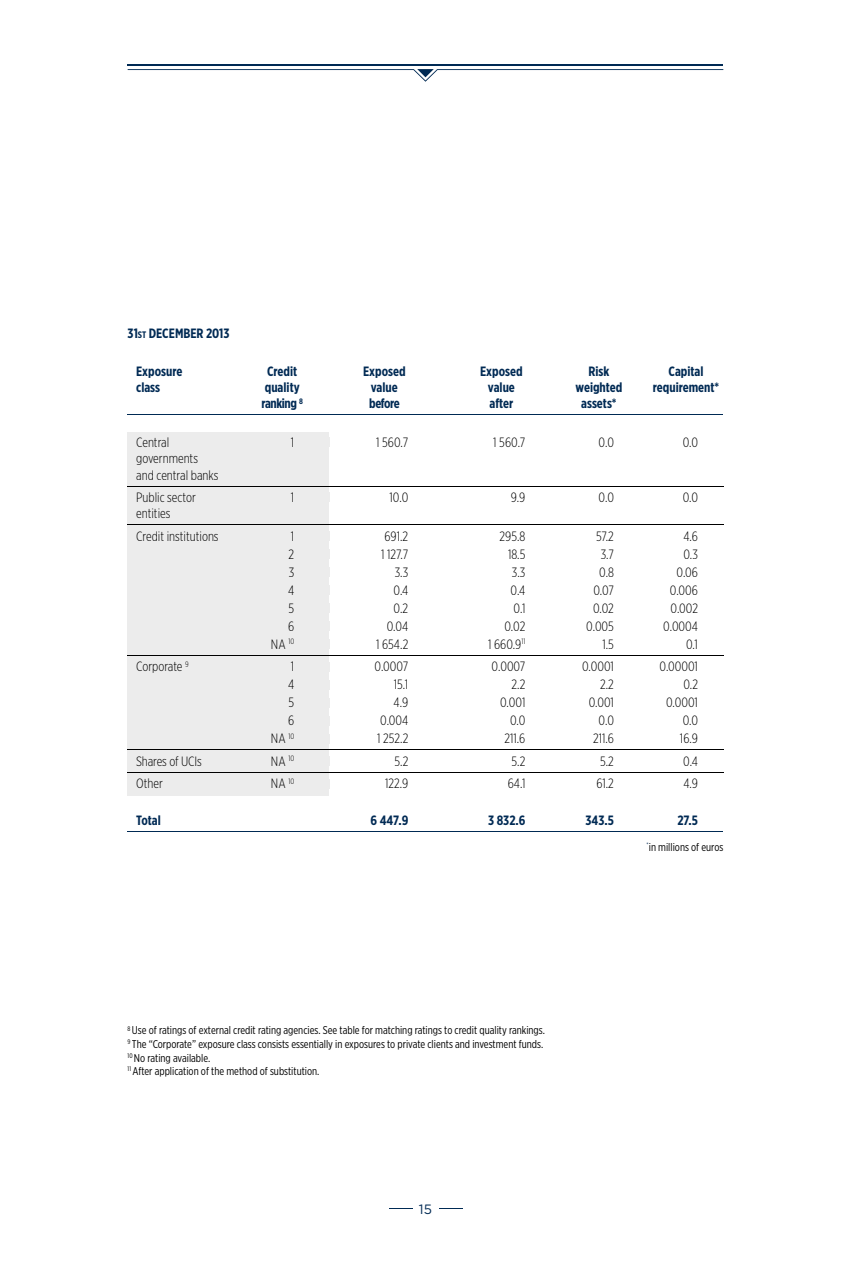
<style>
.page{position:relative;width:851px;height:1263px;background:#fff}
.page>*{position:absolute;margin:0;border:0;box-sizing:border-box;transform-origin:0 0}
.t1{font:300 13.5px/16.2px "Gotham X Narrow";color:#000}
.t2{font:700 13.5px "Gotham X Narrow";color:#002a54}
.t3{font:700 13.5px "Gotham X Narrow";letter-spacing:-.03em;color:#002a54}
.t4{font:13.5px "Gotham";color:#002a54}
.t5{font:11.25px/13.5px "Gotham X Narrow";color:#000}
.s1{font-size:9.45px}
</style>
<div class="page">
<hr style="left:128px;top:64px;width:595px;height:2px;background:#002a54">
<svg style="left:128px;top:69px;width:595px;height:13px"></svg>
<hr style="left:389px;top:1208px;width:73px;height:1px;background:#002a54">
<div style="left:412px;top:1199px;width:26px;height:18px;background:#fff"></div>
<hr style="left:128px;top:415px;width:595px;height:1px;background:#002a54">
<div style="left:128px;top:433px;width:201px;height:363px;background:#ececec"></div>
<hr style="left:329px;top:486px;width:394px;height:1px;background:#000">
<hr style="left:128px;top:486px;width:201px;height:1px;background:#000">
<hr style="left:329px;top:525px;width:394px;height:1px;background:#000">
<hr style="left:128px;top:525px;width:201px;height:1px;background:#000">
<hr style="left:329px;top:655px;width:394px;height:1px;background:#000">
<hr style="left:128px;top:655px;width:201px;height:1px;background:#000">
<hr style="left:329px;top:750px;width:394px;height:1px;background:#000">
<hr style="left:128px;top:750px;width:201px;height:1px;background:#000">
<hr style="left:329px;top:772px;width:394px;height:1px;background:#000">
<hr style="left:128px;top:772px;width:201px;height:1px;background:#000">
<hr style="left:128px;top:831px;width:595px;height:1px;background:#002a54">
<p class="t2" style="left:128px;top:325px;width:103px">31<span class="s1">ST</span> DECEMBER 2013</p>
<p class="t2" style="left:136px;top:363px;width:48px">Exposure</p>
<p class="t2" style="left:267px;top:363px;width:32px">Credit</p>
<p class="t2" style="left:363px;top:363px;width:44px">Exposed</p>
<p class="t2" style="left:480px;top:363px;width:44px">Exposed</p>
<p class="t2" style="left:588px;top:363px;width:22px">Risk</p>
<p class="t2" style="left:668px;top:363px;width:37px">Capital</p>
<p class="t2" style="left:136px;top:379px;width:25px">class</p>
<p class="t2" style="left:265px;top:379px;width:36px">quality</p>
<p class="t2" style="left:371px;top:379px;width:28px">value</p>
<p class="t2" style="left:488px;top:379px;width:28px">value</p>
<p class="t2" style="left:575px;top:379px;width:48px">weighted</p>
<p class="t2" style="left:652px;top:379px;width:68px">requirement*</p>
<p class="t3" style="left:261px;top:395px;width:43px">ranking <sup>8</sup></p>
<p class="t2" style="left:369px;top:395px;width:32px">before</p>
<p class="t2" style="left:489px;top:395px;width:25px">after</p>
<p class="t2" style="left:581px;top:395px;width:37px">assets*</p>
<p class="t1" style="left:136px;top:434px;width:35px">Central</p>
<p class="t1" style="left:291px;top:434px;width:5px">1</p>
<p class="t1" style="left:376px;top:434px;width:34px">1 560.7</p>
<p class="t1" style="left:493px;top:434px;width:34px">1 560.7</p>
<p class="t1" style="left:598px;top:434px;width:17px">0.0</p>
<p class="t1" style="left:682px;top:434px;width:17px">0.0</p>
<p class="t1" style="left:136px;top:450px;width:84px">governments and central banks</p>
<p class="t1" style="left:136px;top:489px;width:61px">Public sector</p>
<p class="t1" style="left:291px;top:489px;width:5px">1</p>
<p class="t1" style="left:389px;top:489px;width:20px">10.0</p>
<p class="t1" style="left:511px;top:489px;width:16px">9.9</p>
<p class="t1" style="left:598px;top:489px;width:17px">0.0</p>
<p class="t1" style="left:682px;top:489px;width:17px">0.0</p>
<p class="t1" style="left:136px;top:502px;width:84px;line-height:22.5px">entities<br>Credit institutions</p>
<p class="t1" style="left:291px;top:528px;width:5px">1</p>
<p class="t1" style="left:384px;top:528px;width:25px">691.2</p>
<p class="t1" style="left:499px;top:528px;width:27px">295.8</p>
<p class="t1" style="left:596px;top:528px;width:19px">57.2</p>
<p class="t1" style="left:683px;top:528px;width:16px">4.6</p>
<p class="t1" style="left:288px;top:546px;width:7px">2</p>
<p class="t1" style="left:381px;top:546px;width:29px">1 127.7</p>
<p class="t1" style="left:508px;top:546px;width:19px">18.5</p>
<p class="t1" style="left:600px;top:546px;width:15px">3.7</p>
<p class="t1" style="left:683px;top:546px;width:16px">0.3</p>
<p class="t1" style="left:289px;top:564px;width:7px">3</p>
<p class="t1" style="left:394px;top:564px;width:15px">3.3</p>
<p class="t1" style="left:511px;top:564px;width:15px">3.3</p>
<p class="t1" style="left:599px;top:564px;width:16px">0.8</p>
<p class="t1" style="left:676px;top:564px;width:23px">0.06</p>
<p class="t1" style="left:288px;top:582px;width:8px">4</p>
<p class="t1" style="left:393px;top:582px;width:16px">0.4</p>
<p class="t1" style="left:510px;top:582px;width:16px">0.4</p>
<p class="t1" style="left:593px;top:582px;width:22px">0.07</p>
<p class="t1" style="left:669px;top:582px;width:30px">0.006</p>
<p class="t1" style="left:288px;top:600px;width:7px">5</p>
<p class="t1" style="left:393px;top:600px;width:16px">0.2</p>
<p class="t1" style="left:513px;top:600px;width:13px">0.1</p>
<p class="t1" style="left:593px;top:600px;width:22px">0.02</p>
<p class="t1" style="left:670px;top:600px;width:29px">0.002</p>
<p class="t1" style="left:288px;top:618px;width:8px">6</p>
<p class="t1" style="left:387px;top:618px;width:23px">0.04</p>
<p class="t1" style="left:504px;top:618px;width:22px">0.02</p>
<p class="t1" style="left:586px;top:618px;width:29px">0.005</p>
<p class="t1" style="left:663px;top:618px;width:36px">0.0004</p>
<p class="t1" style="left:271px;top:636px;width:25px">NA <sup>10</sup></p>
<p class="t1" style="left:376px;top:636px;width:34px">1 654.2</p>
<p class="t1" style="left:488px;top:636px;width:39px">1 660.9<sup>11</sup></p>
<p class="t1" style="left:602px;top:636px;width:13px">1.5</p>
<p class="t1" style="left:686px;top:636px;width:13px">0.1</p>
<p class="t1" style="left:136px;top:658px;width:54px">Corporate <sup>9</sup></p>
<p class="t1" style="left:291px;top:658px;width:5px">1</p>
<p class="t1" style="left:374px;top:658px;width:35px">0.0007</p>
<p class="t1" style="left:491px;top:658px;width:35px">0.0007</p>
<p class="t1" style="left:582px;top:658px;width:33px">0.0001</p>
<p class="t1" style="left:659px;top:658px;width:40px">0.00001</p>
<p class="t1" style="left:288px;top:676px;width:8px">4</p>
<p class="t1" style="left:394px;top:676px;width:16px">15.1</p>
<p class="t1" style="left:511px;top:676px;width:15px">2.2</p>
<p class="t1" style="left:600px;top:676px;width:15px">2.2</p>
<p class="t1" style="left:683px;top:676px;width:16px">0.2</p>
<p class="t1" style="left:288px;top:694px;width:7px">5</p>
<p class="t1" style="left:393px;top:694px;width:16px">4.9</p>
<p class="t1" style="left:500px;top:694px;width:27px">0.001</p>
<p class="t1" style="left:588px;top:694px;width:27px">0.001</p>
<p class="t1" style="left:666px;top:694px;width:33px">0.0001</p>
<p class="t1" style="left:288px;top:712px;width:8px">6</p>
<p class="t1" style="left:380px;top:712px;width:30px">0.004</p>
<p class="t1" style="left:510px;top:712px;width:17px">0.0</p>
<p class="t1" style="left:598px;top:712px;width:17px">0.0</p>
<p class="t1" style="left:682px;top:712px;width:17px">0.0</p>
<p class="t1" style="left:271px;top:730px;width:25px">NA <sup>10</sup></p>
<p class="t1" style="left:377px;top:730px;width:33px">1 252.2</p>
<p class="t1" style="left:504px;top:730px;width:22px">211.6</p>
<p class="t1" style="left:593px;top:730px;width:22px">211.6</p>
<p class="t1" style="left:679px;top:730px;width:20px">16.9</p>
<p class="t1" style="left:136px;top:753px;width:67px">Shares of UCIs</p>
<p class="t1" style="left:271px;top:753px;width:25px">NA <sup>10</sup></p>
<p class="t1" style="left:394px;top:753px;width:15px">5.2</p>
<p class="t1" style="left:511px;top:753px;width:15px">5.2</p>
<p class="t1" style="left:600px;top:753px;width:15px">5.2</p>
<p class="t1" style="left:683px;top:753px;width:16px">0.4</p>
<p class="t1" style="left:136px;top:775px;width:28px">Other</p>
<p class="t1" style="left:271px;top:775px;width:25px">NA <sup>10</sup></p>
<p class="t1" style="left:385px;top:775px;width:25px">122.9</p>
<p class="t1" style="left:507px;top:775px;width:19px">64.1</p>
<p class="t1" style="left:596px;top:775px;width:19px">61.2</p>
<p class="t1" style="left:683px;top:775px;width:16px">4.9</p>
<p class="t2" style="left:136px;top:812px;width:26px">Total</p>
<p class="t2" style="left:370px;top:812px;width:39px">6 447.9</p>
<p class="t2" style="left:488px;top:812px;width:39px">3 832.6</p>
<p class="t2" style="left:585px;top:812px;width:30px">343.5</p>
<p class="t2" style="left:677px;top:812px;width:22px">27.5</p>
<p class="t5" style="left:646px;top:840px;width:78px"><sup>*</sup>in millions of euros</p>
<p class="t5" style="left:128px;top:1023px;width:419px"><sup>8</sup> Use of ratings of external credit rating agencies. See table for matching ratings to credit quality rankings.<br><sup>9</sup> The “Corporate” exposure class consists essentially in exposures to private clients and investment funds.<br><sup>10</sup> No rating available.<br><sup>11</sup> After application of the method of substitution.</p>
<p class="t4" style="left:419px;top:1200px;width:15px">15</p>
</div>
